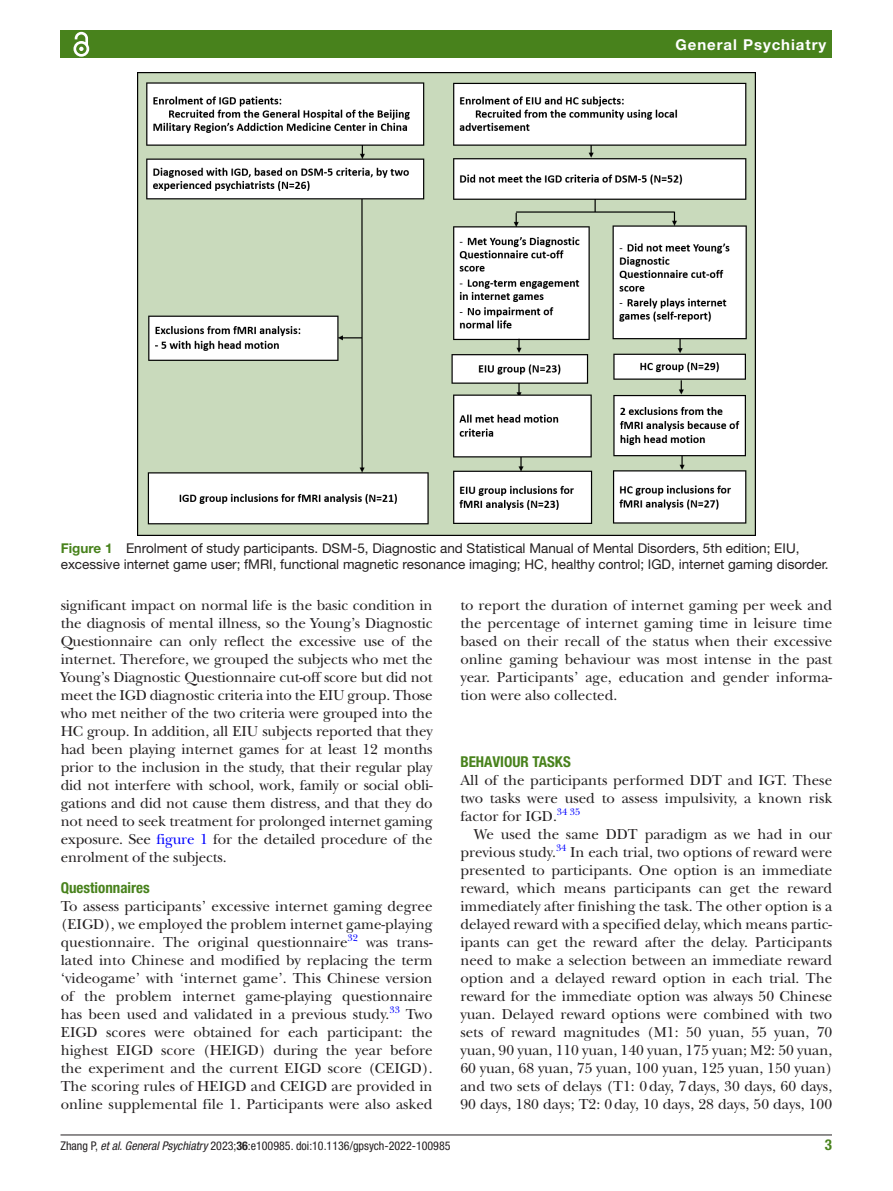
<style>
.page{position:relative;width:893px;height:1191px;background:#fff}
.page>*{position:absolute;margin:0;border:0;box-sizing:border-box;transform-origin:0 0}
.t1{font:15px/18px "New Baskerville";color:#231f20;text-align:justify}
.t2{font:700 condensed 15px "Helvetica Neue LT Std";color:#48821c}
.t3{font:700 15px "Helvetica Neue LT Std";letter-spacing:.065em;color:#fff}
.t4{font:13.5px/16.2px "Helvetica Neue LT Std";color:#231f20}
.t5{font:condensed 12px "Helvetica Neue LT Std";color:#231f20}
.t6{font:9.9px "New Baskerville";color:#00f}
.s1{font-weight:700;color:#48821c}
.s2{color:#00f}
.s3{font-style:italic}
.s4{font-weight:700}
</style>
<div class="page">
<hr style="left:61px;top:1134px;width:771px;height:1px;background:#231f20">
<div style="left:61px;top:31px;width:771px;height:27px;background:#48821c"></div>
<svg style="left:73px;top:31px;width:17px;height:26px"></svg>
<img style="left:138px;top:73px;width:617px;height:462px">
<p class="t3" style="left:675px;top:35px;width:152px">General Psychiatry</p>
<p class="t4" style="left:61px;top:540px;width:769px"><span class="s1">Figure 1</span> Enrolment of study participants. DSM-5, Diagnostic and Statistical Manual of Mental Disorders, 5th edition; EIU, excessive internet game user; fMRI, functional magnetic resonance imaging; HC, healthy control; IGD, internet gaming disorder.</p>
<p class="t1" style="left:61px;top:596px;width:373px">significant impact on normal life is the basic condition in the diagnosis of mental illness, so the Young’s Diagnostic Questionnaire can only reflect the excessive use of the internet. Therefore, we grouped the subjects who met the Young’s Diagnostic Questionnaire cut-off score but did not meet the IGD diagnostic criteria into the EIU group. Those who met neither of the two criteria were grouped into the HC group. In addition, all EIU subjects reported that they had been playing internet games for at least 12 months prior to the inclusion in the study, that their regular play did not interfere with school, work, family or social obli&shy;gations and did not cause them distress, and that they do not need to seek treatment for prolonged internet gaming exposure. See <span class="s2">figure 1</span> for the detailed procedure of the enrolment of the subjects.</p>
<p class="t2" style="left:61px;top:879px;width:91px">Questionnaires</p>
<p class="t1" style="left:61px;top:897px;width:373px">To assess participants’ excessive internet gaming degree (EIGD), we employed the problem internet game-playing questionnaire. The original questionnaire</p>
<p class="t1" style="left:460px;top:596px;width:373px">to report the duration of internet gaming per week and the percentage of internet gaming time in leisure time based on their recall of the status when their excessive online gaming behaviour was most intense in the past year. Participants’ age, education and gender informa&shy;tion were also collected.</p>
<p class="t2" style="left:460px;top:753px;width:9px">Beha</p>
<p class="t2" style="left:492px;top:753px;width:80px">viour tasks</p>
<p class="t1" style="left:460px;top:771px;width:373px">All of the participants performed DDT and IGT. These two tasks were used to assess impulsivity, a known risk factor for IGD.</p>
<p class="t6" style="left:557px;top:805px;width:25px">34 35</p>
<p class="t1" style="left:460px;top:825px;width:373px;text-indent:14px">We used the same DDT paradigm as we had in our previous study.</p>
<p class="t6" style="left:556px;top:841px;width:12px">34</p>
<p class="t1" style="left:460px;top:843px;width:373px;text-indent:110px">In each trial, two options of reward were presented to participants. One option is an immediate reward, which means participants can get the reward immediately after finishing the task. The other option is a delayed reward with a specified delay, which means partic&shy;ipants can get the reward after the delay. Participants need to make a selection between an immediate reward option and a delayed reward option in each trial. The reward for the immediate option was always 50 Chinese yuan. Delayed reward options were combined with two sets of reward magnitudes (M1: 50 yuan, 55 yuan, 70 yuan, 90 yuan, 110 yuan, 140 yuan, 175 yuan; M2: 50 yuan, 60 yuan, 68 yuan, 75 yuan, 100 yuan, 125 yuan, 150 yuan) and two sets of delays (T1: 0day, 7days, 30 days, 60 days, 90 days, 180 days; T2: 0day, 10 days, 28 days, 50 days, 100</p>
<p class="t6" style="left:347px;top:931px;width:12px">32</p>
<p class="t1" style="left:61px;top:933px;width:373px;text-indent:305px">was trans&shy;lated into Chinese and modified by replacing the term ‘videogame’ with ‘internet game’. This Chinese version of the problem internet game-playing questionnaire has been used and validated in a previous study.</p>
<p class="t6" style="left:389px;top:1003px;width:12px">33</p>
<p class="t1" style="left:61px;top:1005px;width:373px;text-indent:345px">Two EIGD scores were obtained for each participant: the highest EIGD score (HEIGD) during the year before the experiment and the current EIGD score (CEIGD).<br>The scoring rules of HEIGD and CEIGD are provided in online supplemental file 1. Participants were also asked</p>
<p class="t5" style="left:61px;top:1138px;width:392px">Zhang P, <span class="s3">et al</span>. <span class="s3">General Psychiatry</span> 2023;<span class="s4">36</span>:e100985. doi:10.1136/gpsych-2022-100985</p>
<p class="t2" style="left:825px;top:1135px;width:9px">3</p>
</div>
